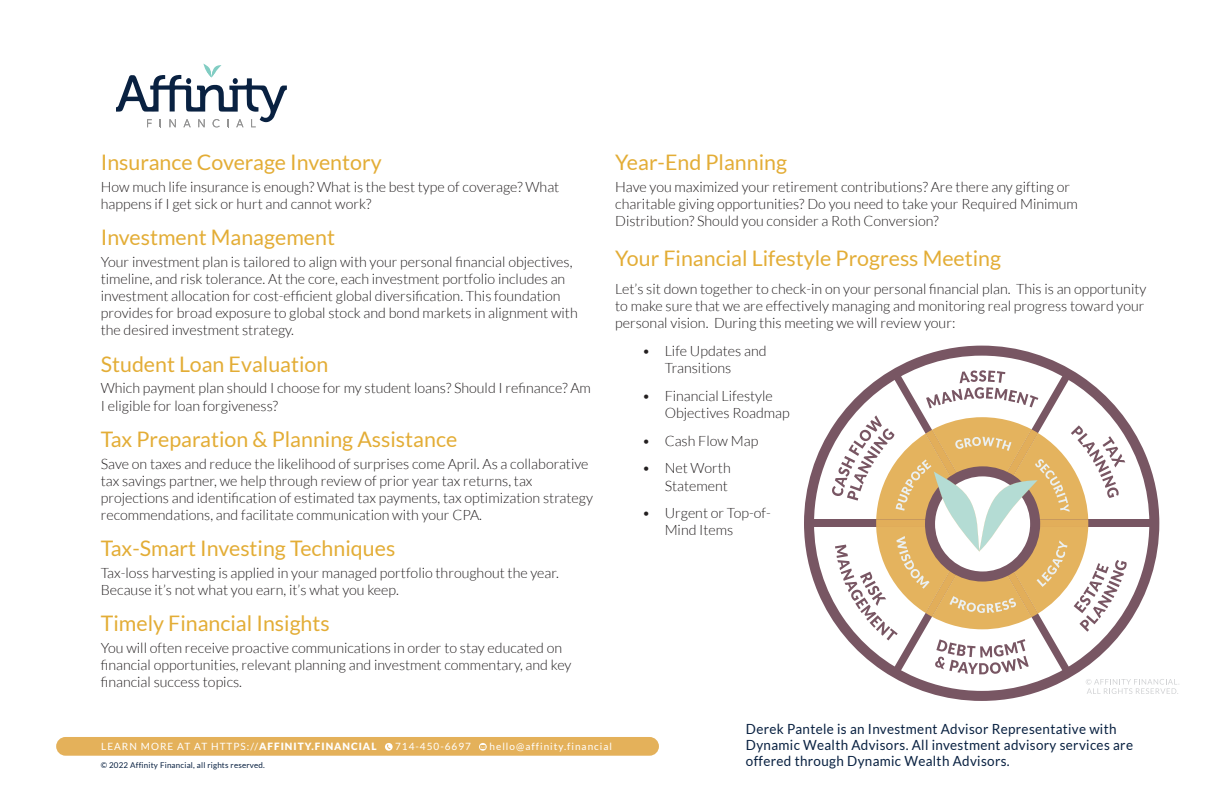
<style>
.page{position:relative;width:1224px;height:792px;background:#fff}
.page>*{position:absolute;margin:0;border:0;box-sizing:border-box;transform-origin:0 0}
.t1{font:21.4px "Lato";color:#e3ad36}
.t2{font:300 14.3px/17.1px "Lato";color:#231f20}
.t3{font:14px/16px "Lato";letter-spacing:.025em;color:#092141;scale:.96 1}
.t4{font:10px "Lato";letter-spacing:.1em;color:#fff}
.t5{font:8px "Lato";letter-spacing:.025em;color:#092141}
.s1{font-weight:900}
</style>
<div class="page">
<svg style="left:116px;top:64px;width:171px;height:64px"></svg>
<div style="left:56px;top:737px;width:603px;height:19px;background:#e4b15a;border-radius:9px"></div>
<svg style="left:479px;top:743px;width:8px;height:8px"></svg>
<svg style="left:385px;top:743px;width:8px;height:8px"></svg>
<svg style="left:387px;top:745px;width:4px;height:4px"></svg>
<svg style="left:804px;top:346px;width:319px;height:355px"></svg>
<svg style="left:926px;top:370px;width:112px;height:38px"></svg>
<svg style="left:832px;top:415px;width:347px;height:279px"></svg>
<p class="t1" style="left:101px;top:151px;width:282px">Insurance Coverage Inventory</p>
<p class="t2" style="left:101px;top:178px;width:460px">How much life insurance is enough? What is the best type of coverage? What happens if I get sick or hurt and cannot work?</p>
<p class="t1" style="left:101px;top:226px;width:236px">Investment Management</p>
<p class="t2" style="left:101px;top:253px;width:478px">Your investment plan is tailored to align with your personal financial objectives, timeline, and risk tolerance. At the core, each investment portfolio includes an investment allocation for cost-efficient global diversification. This foundation provides for broad exposure to global stock and bond markets in alignment with the desired investment strategy.</p>
<p class="t1" style="left:101px;top:352px;width:229px">Student Loan Evaluation</p>
<p class="t2" style="left:101px;top:380px;width:492px">Which payment plan should I choose for my student loans? Should I refinance? Am<br>I eligible for loan forgiveness?</p>
<p class="t1" style="left:101px;top:427px;width:358px">Tax Preparation &amp; Planning Assistance</p>
<p class="t2" style="left:101px;top:455px;width:494px">Save on taxes and reduce the likelihood of surprises come April. As a collaborative tax savings partner, we help through review of prior year tax returns, tax projections and identification of estimated tax payments, tax optimization strategy recommendations, and facilitate communication with your CPA.</p>
<p class="t1" style="left:101px;top:537px;width:296px">Tax-Smart Investing Techniques</p>
<p class="t2" style="left:101px;top:564px;width:460px">Tax-loss harvesting is applied in your managed portfolio throughout the year.<br>Because it’s not what you earn, it’s what you keep.</p>
<p class="t1" style="left:101px;top:612px;width:230px">Timely Financial Insights</p>
<p class="t2" style="left:101px;top:639px;width:472px">You will often receive proactive communications in order to stay educated on financial opportunities, relevant planning and investment commentary, and key financial success topics.</p>
<p class="t1" style="left:615px;top:151px;width:173px">Year-End Planning</p>
<p class="t2" style="left:615px;top:178px;width:464px">Have you maximized your retirement contributions? Are there any gifting or charitable giving opportunities? Do you need to take your Required Minimum<br>Distribution? Should you consider a Roth Conversion?</p>
<p class="t1" style="left:615px;top:246px;width:387px">Your Financial Lifestyle Progress Meeting</p>
<p class="t2" style="left:615px;top:280px;width:533px">Let’s sit down together to check-in on your personal financial plan. This is an opportunity to make sure that we are effectively managing and monitoring real progress toward your personal vision. During this meeting we will review your:</p>
<p class="t2" style="left:665px;top:342px;width:103px;text-indent:-22px">• Life Updates and<br>Transitions</p>
<p class="t2" style="left:665px;top:387px;width:127px;text-indent:-22px">• Financial Lifestyle<br>Objectives Roadmap</p>
<p class="t2" style="left:642px;top:432px;width:118px">• Cash Flow Map</p>
<p class="t2" style="left:642px;top:460px;width:90px;text-align:right">• Net Worth<br>Statement</p>
<p class="t2" style="left:665px;top:505px;width:108px;text-indent:-22px">• Urgent or Top-of-<br>Mind Items</p>
<p class="t4" style="left:101px;top:741px;width:277px">LEARN MORE AT AT HTTPS://<span class="s1">AFFINITY.FINANCIAL</span></p>
<p class="t4" style="left:395px;top:741px;width:77px">714-450-6697</p>
<p class="t4" style="left:490px;top:741px;width:124px">hello@affinity.financial</p>
<p class="t5" style="left:101px;top:761px;width:166px">© 2022 Affinity Financial, all rights reserved.</p>
<p class="t3" style="left:746px;top:721px;width:405px">Derek Pantele is an Investment Advisor Representative with<br>Dynamic Wealth Advisors. All investment advisory services are offered through Dynamic Wealth Advisors.</p>
</div>
